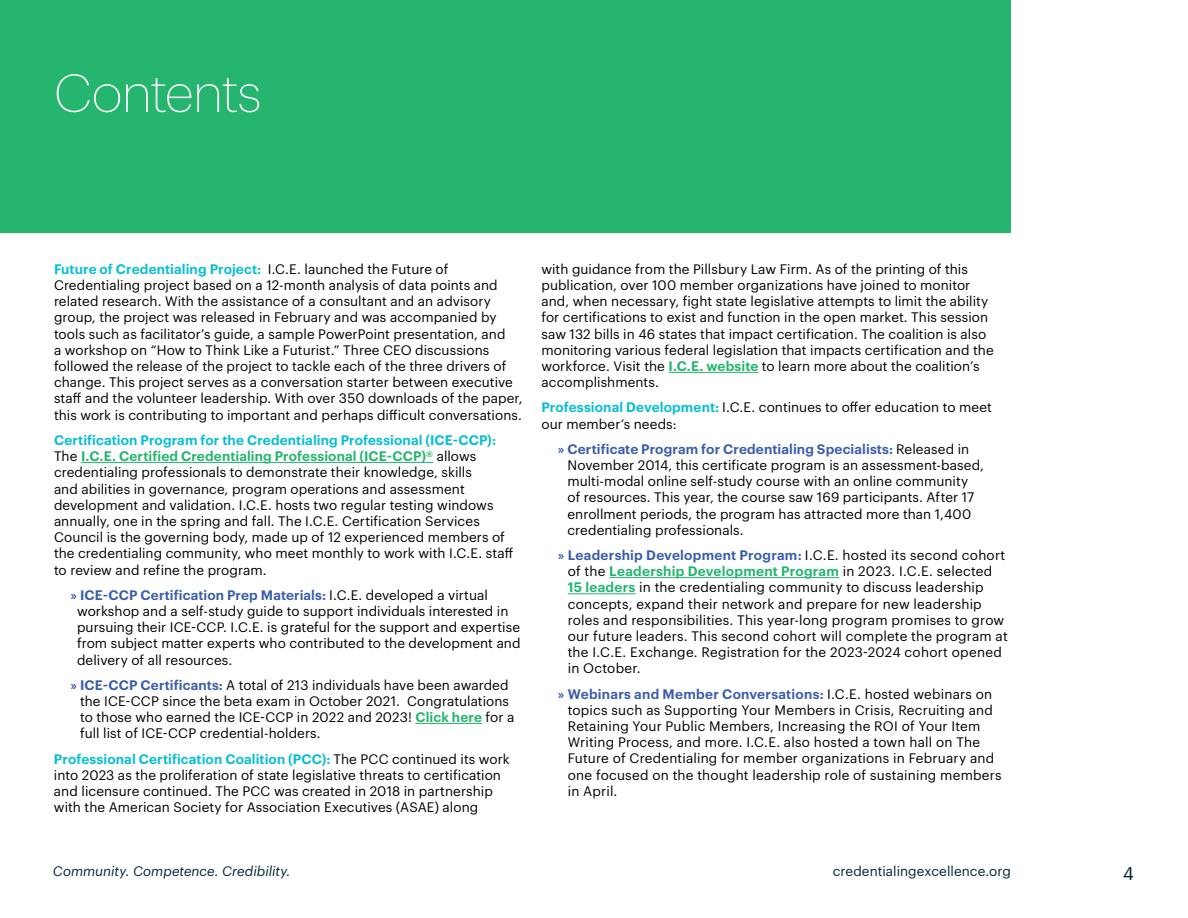
<style>
.page{position:relative;width:1188px;height:918px;background:#fff}
.page>*{position:absolute;margin:0;border:0;box-sizing:border-box;transform-origin:0 0}
.t1{font:200 52.5px "Graphik";letter-spacing:-.025em;color:#fff}
.t2{font:18px "Graphik";color:#012639}
.t3{font:13.5px/16.2px "Graphik";letter-spacing:.005em;color:#000}
.t4{font:italic 13.5px "Graphik";letter-spacing:.005em;color:#012639}
.t5{font:13.5px "Graphik";letter-spacing:.005em;color:#012639}
.s1{font-weight:600;color:#08bed5}
.s2{font-weight:600;color:#25b56f}
.s3{font-weight:600;color:#3b5eab}
</style>
<div class="page">
<div style="left:0;top:0;width:1011px;height:232px;background:#25b56f"></div>
<hr style="left:81px;top:462px;width:352px;height:1px;background:#25b56f">
<hr style="left:416px;top:723px;width:66px;height:1px;background:#25b56f">
<hr style="left:669px;top:372px;width:89px;height:1px;background:#25b56f">
<hr style="left:609px;top:577px;width:230px;height:1px;background:#25b56f">
<hr style="left:568px;top:593px;width:68px;height:1px;background:#25b56f">
<h1 class="t1" style="left:54px;top:55px;width:209px">Contents</h1>
<p class="t3" style="left:54px;top:260px;width:470px"><span class="s1">Future of Credentialing Project:</span> I.C.E. launched the Future of Credentialing project based on a 12-month analysis of data points and related research. With the assistance of a consultant and an advisory group, the project was released in February and was accompanied by tools such as facilitator’s guide, a sample PowerPoint presentation, and<br>a workshop on “How to Think Like a Futurist.” Three CEO discussions followed the release of the project to tackle each of the three drivers of change. This project serves as a conversation starter between executive staff and the volunteer leadership. With over 350 downloads of the paper, this work is contributing to important and perhaps difficult conversations.</p>
<p class="t3" style="left:54px;top:431px;width:460px"><span class="s1">Certification Program for the Credentialing Professional (ICE-CCP):<br></span>The <span class="s2">I.C.E. Certified Credentialing Professional (ICE-CCP)®</span> allows credentialing professionals to demonstrate their knowledge, skills<br>and abilities in governance, program operations and assessment development and validation. I.C.E. hosts two regular testing windows annually, one in the spring and fall. The I.C.E. Certification Services Council is the governing body, made up of 12 experienced members of the credentialing community, who meet monthly to work with I.C.E. staff to review and refine the program.</p>
<p class="t3" style="left:77px;top:586px;width:445px;text-indent:-7px"><span class="s3">» ICE-CCP Certification Prep Materials:</span> I.C.E. developed a virtual workshop and a self-study guide to support individuals interested in pursuing their ICE-CCP. I.C.E. is grateful for the support and expertise from subject matter experts who contributed to the development and delivery of all resources.</p>
<p class="t3" style="left:80px;top:676px;width:436px;text-indent:-10px"><span class="s3">» ICE-CCP Certificants:</span> A total of 213 individuals have been awarded the ICE-CCP since the beta exam in October 2021. Congratulations to those who earned the ICE-CCP in 2022 and 2023! <span class="s2">Click here</span> for a full list of ICE-CCP credential-holders.</p>
<p class="t3" style="left:54px;top:749px;width:457px"><span class="s1">Professional Certification Coalition (PCC):</span> The PCC continued its work into 2023 as the proliferation of state legislative threats to certification and licensure continued. The PCC was created in 2018 in partnership with the American Society for Association Executives (ASAE) along</p>
<p class="t3" style="left:541px;top:260px;width:454px">with guidance from the Pillsbury Law Firm. As of the printing of this publication, over 100 member organizations have joined to monitor and, when necessary, fight state legislative attempts to limit the ability for certifications to exist and function in the open market. This session saw 132 bills in 46 states that impact certification. The coalition is also monitoring various federal legislation that impacts certification and the workforce. Visit the <span class="s2">I.C.E. website</span> to learn more about the coalition’s accomplishments.</p>
<p class="t3" style="left:541px;top:398px;width:452px"><span class="s1">Professional Development:</span> I.C.E. continues to offer education to meet our member’s needs:</p>
<p class="t3" style="left:568px;top:440px;width:418px;text-indent:-10px"><span class="s3">» Certificate Program for Credentialing Specialists:</span> Released in November 2014, this certificate program is an assessment-based, multi-modal online self-study course with an online community of resources. This year, the course saw 169 participants. After 17 enrollment periods, the program has attracted more than 1,400 credentialing professionals.</p>
<p class="t3" style="left:568px;top:546px;width:442px;text-indent:-10px"><span class="s3">» Leadership Development Program:</span> I.C.E. hosted its second cohort of the <span class="s2">Leadership Development Program</span> in 2023. I.C.E. selected <span class="s2">15 leaders</span> in the credentialing community to discuss leadership concepts, expand their network and prepare for new leadership roles and responsibilities. This year-long program promises to grow our future leaders. This second cohort will complete the program at the I.C.E. Exchange. Registration for the 2023-2024 cohort opened in October.</p>
<p class="t3" style="left:568px;top:685px;width:435px;text-indent:-10px"><span class="s3">» Webinars and Member Conversations:</span> I.C.E. hosted webinars on topics such as Supporting Your Members in Crisis, Recruiting and Retaining Your Public Members, Increasing the ROI of Your Item Writing Process, and more. I.C.E. also hosted a town hall on The Future of Credentialing for member organizations in February and one focused on the thought leadership role of sustaining members in April.</p>
<p class="t4" style="left:53px;top:861px;width:239px">Community. Competence. Credibility.</p>
<p class="t5" style="left:833px;top:861px;width:180px">credentialingexcellence.org</p>
<h2 class="t2" style="left:1123px;top:860px;width:13px">4</h2>
</div>
